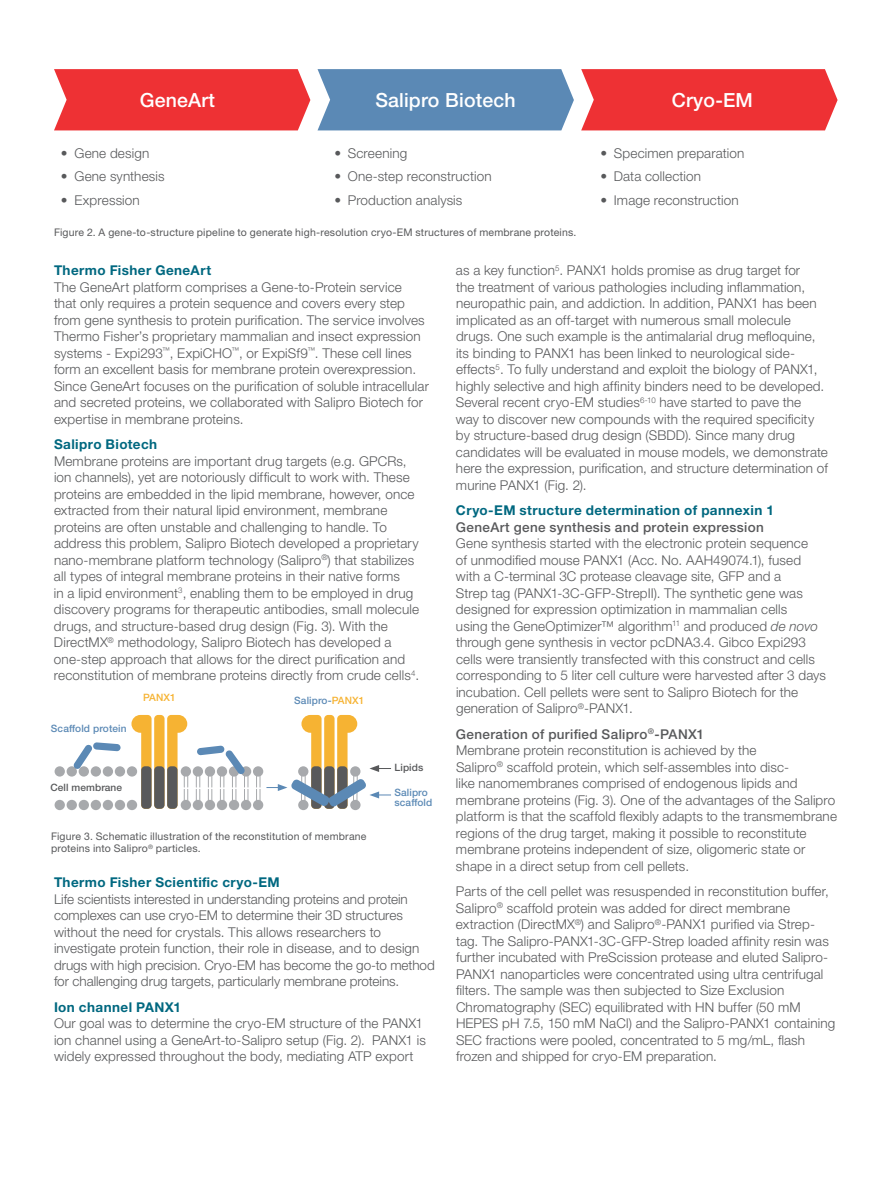
<style>
.page{position:relative;width:891px;height:1188px;background:#fff}
.page>*{position:absolute;margin:0;border:0;box-sizing:border-box;transform-origin:0 0}
.t1{font:500 19.5px "Helvetica Neue LTW1 G";letter-spacing:.01em;color:#fff}
.t2{font:300 13.5px/16.5px "Helvetica Neue LT Pro";letter-spacing:.01em;color:#58595b}
.t3{font:700 13.5px "Helvetica Neue LT Pro";letter-spacing:.03em;color:#006880}
.t4{font:500 13.5px "Helvetica Neue LT Pro";letter-spacing:.025em;color:#58595b}
.t5{font:10.5px/12.6px "Helvetica Neue LTW1 G";letter-spacing:.015em;color:#58595b}
.t6{font:500 10.05px/9.6px "Helvetica Neue LTW1 G";letter-spacing:.01em;color:#5b89b5}
.t7{font:500 10.05px "Helvetica Neue LTW1 G";letter-spacing:.01em;color:#58595b}
.t8{font:500 10.05px "Helvetica Neue LTW1 G";letter-spacing:.01em;color:#f6b333}
.s1{color:#f6b333}
.s2{font-family:"Helvetica Neue LTW1 G";font-style:italic}
.s3{font-weight:500}
</style>
<div class="page">
<svg style="left:581px;top:69px;width:257px;height:61px;background:#ee3b3e"></svg>
<div style="left:318px;top:69px;width:256px;height:61px;background:#5b89b5"></div>
<div style="left:54px;top:69px;width:256px;height:61px;background:#ee3134"></div>
<svg style="left:131px;top:715px;width:21px;height:93px"></svg>
<div style="left:154px;top:715px;width:11px;height:94px;background:#f6b333;border-radius:4px"></div>
<div style="left:154px;top:766px;width:11px;height:43px;background:#58595b;border-radius:4px"></div>
<div style="left:141px;top:766px;width:11px;height:43px;background:#58595b;border-radius:4px"></div>
<div style="left:253px;top:766px;width:10px;height:11px;background:#a7a9ac;border-radius:50%"></div>
<div style="left:241px;top:766px;width:10px;height:11px;background:#a7a9ac;border-radius:50%"></div>
<div style="left:193px;top:766px;width:10px;height:11px;background:#a7a9ac;border-radius:50%"></div>
<div style="left:181px;top:766px;width:10px;height:11px;background:#a7a9ac;border-radius:50%"></div>
<div style="left:127px;top:766px;width:10px;height:11px;background:#a7a9ac;border-radius:50%"></div>
<div style="left:115px;top:766px;width:10px;height:11px;background:#a7a9ac;border-radius:50%"></div>
<div style="left:103px;top:766px;width:10px;height:11px;background:#a7a9ac;border-radius:50%"></div>
<div style="left:91px;top:766px;width:10px;height:11px;background:#a7a9ac;border-radius:50%"></div>
<div style="left:79px;top:766px;width:10px;height:11px;background:#a7a9ac;border-radius:50%"></div>
<div style="left:67px;top:766px;width:10px;height:11px;background:#a7a9ac;border-radius:50%"></div>
<div style="left:55px;top:766px;width:10px;height:11px;background:#a7a9ac;border-radius:50%"></div>
<div style="left:253px;top:800px;width:10px;height:10px;background:#a7a9ac;border-radius:50%"></div>
<div style="left:241px;top:800px;width:10px;height:10px;background:#a7a9ac;border-radius:50%"></div>
<div style="left:229px;top:800px;width:10px;height:10px;background:#a7a9ac;border-radius:50%"></div>
<div style="left:217px;top:800px;width:10px;height:10px;background:#a7a9ac;border-radius:50%"></div>
<div style="left:205px;top:800px;width:10px;height:10px;background:#a7a9ac;border-radius:50%"></div>
<div style="left:193px;top:800px;width:10px;height:10px;background:#a7a9ac;border-radius:50%"></div>
<div style="left:181px;top:800px;width:10px;height:10px;background:#a7a9ac;border-radius:50%"></div>
<svg style="left:167px;top:715px;width:21px;height:94px"></svg>
<div style="left:127px;top:800px;width:10px;height:10px;background:#a7a9ac;border-radius:50%"></div>
<div style="left:115px;top:800px;width:10px;height:10px;background:#a7a9ac;border-radius:50%"></div>
<div style="left:103px;top:800px;width:10px;height:10px;background:#a7a9ac;border-radius:50%"></div>
<div style="left:91px;top:800px;width:10px;height:10px;background:#a7a9ac;border-radius:50%"></div>
<div style="left:79px;top:800px;width:10px;height:10px;background:#a7a9ac;border-radius:50%"></div>
<div style="left:67px;top:800px;width:10px;height:10px;background:#a7a9ac;border-radius:50%"></div>
<div style="left:55px;top:800px;width:10px;height:10px;background:#a7a9ac;border-radius:50%"></div>
<svg style="left:73px;top:742px;width:48px;height:27px"></svg>
<svg style="left:196px;top:746px;width:53px;height:56px"></svg>
<svg style="left:256px;top:715px;width:135px;height:94px"></svg>
<h1 class="t1" style="left:140px;top:88px;width:77px">GeneArt</h1>
<h1 class="t1" style="left:375px;top:88px;width:142px">Salipro Biotech</h1>
<h1 class="t1" style="left:672px;top:88px;width:83px">Cryo-EM</h1>
<p class="t2" style="left:61px;top:145px;width:90px">• Gene design</p>
<p class="t2" style="left:61px;top:168px;width:105px">• Gene synthesis</p>
<p class="t2" style="left:61px;top:191px;width:80px">• Expression</p>
<p class="t2" style="left:334px;top:145px;width:74px">• Screening</p>
<p class="t2" style="left:334px;top:168px;width:159px">• One-step reconstruction</p>
<p class="t2" style="left:334px;top:191px;width:130px">• Production analysis</p>
<p class="t2" style="left:600px;top:145px;width:145px">• Specimen preparation</p>
<p class="t2" style="left:600px;top:168px;width:102px">• Data collection</p>
<p class="t2" style="left:600px;top:191px;width:140px">• Image reconstruction</p>
<p class="t5" style="left:54px;top:226px;width:524px">Figure 2. A gene-to-structure pipeline to generate high-resolution cryo-EM structures of membrane proteins.</p>
<p class="t3" style="left:54px;top:262px;width:159px">Thermo Fisher GeneArt</p>
<p class="t2" style="left:54px;top:278px;width:377px">The GeneArt platform comprises a Gene-to-Protein service<br>that only requires a protein sequence and covers every step from gene synthesis to protein purification. The service involves Thermo Fisher’s proprietary mammalian and insect expression systems - Expi293<sup>™</sup>, ExpiCHO<sup>™</sup>, or ExpiSf9<sup>™</sup>. These cell lines form an excellent basis for membrane protein overexpression.<br>Since GeneArt focuses on the purification of soluble intracellular and secreted proteins, we collaborated with Salipro Biotech for expertise in membrane proteins.</p>
<p class="t3" style="left:54px;top:436px;width:105px">Salipro Biotech</p>
<p class="t2" style="left:54px;top:452px;width:367px">Membrane proteins are important drug targets (e.g. GPCRs, ion channels), yet are notoriously difficult to work with. These proteins are embedded in the lipid membrane, however, once extracted from their natural lipid environment, membrane proteins are often unstable and challenging to handle. To address this problem, Salipro Biotech developed a proprietary nano-membrane platform technology (Salipro<sup>®</sup>) that stabilizes all types of integral membrane proteins in their native forms<br>in a lipid environment<sup>3</sup>, enabling them to be employed in drug discovery programs for therapeutic antibodies, small molecule drugs, and structure-based drug design (Fig. 3). With the DirectMX<sup>®</sup> methodology, Salipro Biotech has developed a one-step approach that allows for the direct purification and reconstitution of membrane proteins directly from crude cells<sup>4</sup>.</p>
<p class="t6" style="left:51px;top:724px;width:77px">Scaffold protein</p>
<p class="t8" style="left:143px;top:691px;width:34px">PANX1</p>
<p class="t7" style="left:50px;top:781px;width:73px">Cell membrane</p>
<p class="t6" style="left:294px;top:695px;width:72px">Salipro-<span class="s1">PANX1</span></p>
<p class="t5" style="left:51px;top:830px;width:317px">Figure 3. Schematic illustration of the reconstitution of membrane proteins into Salipro<sup>®</sup> particles.</p>
<p class="t7" style="left:395px;top:761px;width:30px">Lipids</p>
<p class="t6" style="left:395px;top:788px;width:39px">Salipro scaffold</p>
<p class="t3" style="left:54px;top:874px;width:227px">Thermo Fisher Scientific cryo-EM</p>
<p class="t2" style="left:54px;top:890px;width:382px">Life scientists interested in understanding proteins and protein complexes can use cryo-EM to determine their 3D structures without the need for crystals. This allows researchers to investigate protein function, their role in disease, and to design drugs with high precision. Cryo-EM has become the go-to method for challenging drug targets, particularly membrane proteins.</p>
<p class="t3" style="left:54px;top:999px;width:128px">Ion channel PANX1</p>
<p class="t2" style="left:54px;top:1015px;width:373px">Our goal was to determine the cryo-EM structure of the PANX1 ion channel using a GeneArt-to-Salipro setup (Fig. 2). PANX1 is widely expressed throughout the body, mediating ATP export</p>
<p class="t2" style="left:456px;top:262px;width:373px">as a key function<sup>5</sup>. PANX1 holds promise as drug target for<br>the treatment of various pathologies including inflammation, neuropathic pain, and addiction. In addition, PANX1 has been implicated as an off-target with numerous small molecule drugs. One such example is the antimalarial drug mefloquine, its binding to PANX1 has been linked to neurological side&shy;effects<sup>5</sup>. To fully understand and exploit the biology of PANX1, highly selective and high affinity binders need to be developed.<br>Several recent cryo-EM studies<sup>6-10</sup> have started to pave the<br>way to discover new compounds with the required specificity by structure-based drug design (SBDD). Since many drug candidates will be evaluated in mouse models, we demonstrate here the expression, purification, and structure determination of murine PANX1 (Fig. 2).</p>
<p class="t3" style="left:456px;top:502px;width:319px">Cryo-EM structure determination of pannexin 1</p>
<p class="t4" style="left:456px;top:519px;width:309px">GeneArt gene synthesis and protein expression</p>
<p class="t2" style="left:456px;top:535px;width:372px">Gene synthesis started with the electronic protein sequence<br>of unmodified mouse PANX1 (Acc. No. AAH49074.1), fused with a C-terminal 3C protease cleavage site, GFP and a<br>Strep tag (PANX1-3C-GFP-StrepII). The synthetic gene was designed for expression optimization in mammalian cells<br>using the GeneOptimizer™ algorithm<sup>11</sup> and produced <span class="s2">de novo </span>through gene synthesis in vector pcDNA3.4. Gibco Expi293 cells were transiently transfected with this construct and cells corresponding to 5 liter cell culture were harvested after 3 days incubation. Cell pellets were sent to Salipro Biotech for the generation of Salipro<sup>®</sup>-PANX1.</p>
<p class="t2" style="left:456px;top:725px;width:383px"><span class="s3">Generation of purified Salipro</span><sup>®</sup><span class="s3">-PANX1<br></span>Membrane protein reconstitution is achieved by the<br>Salipro<sup>®</sup> scaffold protein, which self-assembles into disc-<br>like nanomembranes comprised of endogenous lipids and membrane proteins (Fig. 3). One of the advantages of the Salipro platform is that the scaffold flexibly adapts to the transmembrane regions of the drug target, making it possible to reconstitute membrane proteins independent of size, oligomeric state or shape in a direct setup from cell pellets.</p>
<p class="t2" style="left:456px;top:883px;width:381px">Parts of the cell pellet was resuspended in reconstitution buffer, Salipro<sup>®</sup> scaffold protein was added for direct membrane extraction (DirectMX<sup>®</sup>) and Salipro<sup>®</sup>-PANX1 purified via Strep&shy;tag. The Salipro-PANX1-3C-GFP-Strep loaded affinity resin was further incubated with PreScission protease and eluted Salipro-PANX1 nanoparticles were concentrated using ultra centrifugal filters. The sample was then subjected to Size Exclusion Chromatography (SEC) equilibrated with HN buffer (50 mM HEPES pH 7.5, 150 mM NaCl) and the Salipro-PANX1 containing SEC fractions were pooled, concentrated to 5 mg/mL, flash frozen and shipped for cryo-EM preparation.</p>
</div>
